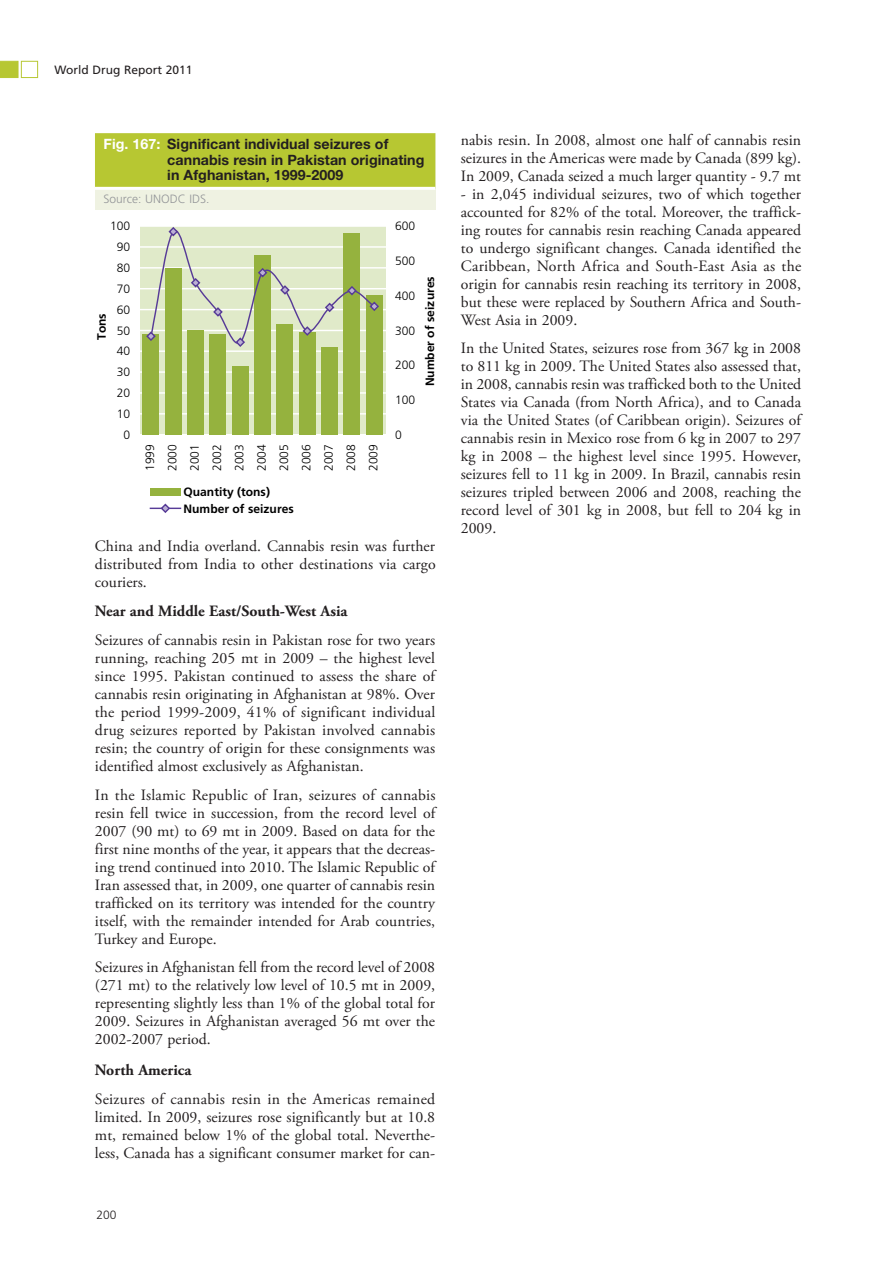
<style>
.page{position:relative;width:894px;height:1264px;background:#fff}
.page>*{position:absolute;margin:0;border:0;box-sizing:border-box;transform-origin:0 0}
.t1{font:15.75px/18px "Adobe Garamond Pro";color:#231f20;text-align:justify}
.t2{font:700 15.75px "Adobe Garamond Pro";color:#231f20}
.t3{font:700 14.25px/15.8px "Helvetica Neue";letter-spacing:.005em;color:#231f20}
.t4{font:300 12px/22.4px "Frutiger";letter-spacing:-.005em;color:#000001;text-align:justify}
.t5{font:700 12px/17.2px "Frutiger";color:#000001}
.t6{font:12px "Frutiger";color:#231f20}
.t7{font:300 12px "Frutiger";color:#939598}
.t8{font:300 12px "Frutiger";color:#231f20}
.s1{color:#fff}
</style>
<div class="page">
<svg style="left:0;top:61px;width:18px;height:17px"></svg>
<div style="left:21px;top:61px;width:17px;height:17px;border:1px solid #b7c732"></div>
<div style="left:95px;top:133px;width:340px;height:76px;background:#eff2e2"></div>
<div style="left:95px;top:133px;width:340px;height:56px;background:#b7c732"></div>
<hr style="left:95px;top:187px;width:340px;height:3px;background:#fff">
<div style="left:140px;top:226px;width:245px;height:209px;background:#e0eac9"></div>
<hr style="left:140px;top:434px;width:245px;height:1px;background:#fff">
<hr style="left:140px;top:413px;width:245px;height:2px;background:#fff">
<hr style="left:140px;top:392px;width:245px;height:2px;background:#fff">
<hr style="left:140px;top:371px;width:245px;height:2px;background:#fff">
<hr style="left:140px;top:350px;width:245px;height:2px;background:#fff">
<hr style="left:140px;top:330px;width:245px;height:1px;background:#fff">
<hr style="left:140px;top:309px;width:245px;height:1px;background:#fff">
<hr style="left:140px;top:288px;width:245px;height:1px;background:#fff">
<hr style="left:140px;top:267px;width:245px;height:2px;background:#fff">
<hr style="left:140px;top:246px;width:245px;height:2px;background:#fff">
<hr style="left:140px;top:225px;width:245px;height:2px;background:#fff">
<div style="left:143px;top:334px;width:16px;height:101px;background:#95b23e"></div>
<div style="left:165px;top:268px;width:16px;height:167px;background:#95b23e"></div>
<div style="left:187px;top:330px;width:16px;height:105px;background:#95b23e"></div>
<div style="left:210px;top:334px;width:16px;height:101px;background:#95b23e"></div>
<div style="left:232px;top:366px;width:16px;height:69px;background:#95b23e"></div>
<div style="left:254px;top:255px;width:16px;height:180px;background:#95b23e"></div>
<div style="left:277px;top:324px;width:16px;height:111px;background:#95b23e"></div>
<div style="left:299px;top:332px;width:16px;height:103px;background:#95b23e"></div>
<div style="left:321px;top:347px;width:16px;height:88px;background:#95b23e"></div>
<div style="left:344px;top:233px;width:16px;height:202px;background:#95b23e"></div>
<div style="left:366px;top:296px;width:16px;height:139px;background:#95b23e"></div>
<svg style="left:145px;top:226px;width:235px;height:122px"></svg>
<div style="left:150px;top:488px;width:30px;height:8px;background:#95b23e"></div>
<hr style="left:150px;top:508px;width:30px;height:1px;background:#573b97">
<svg style="left:159px;top:503px;width:12px;height:10px"></svg>
<p class="t6" style="left:54px;top:63px;width:140px">World Drug Report 2011</p>
<p class="t3" style="left:167px;top:136px;width:258px;text-indent:-64px"><span class="s1">Fig. 167:</span> Significant individual seizures of cannabis resin in Pakistan originating in Afghanistan, 1999-2009</p>
<p class="t7" style="left:103px;top:192px;width:108px">Source: UNODC IDS.</p>
<p class="t4" style="left:110px;top:215px;width:22px">100</p>
<p class="t4" style="left:117px;top:236px;width:15px">90</p>
<p class="t4" style="left:117px;top:257px;width:15px">80</p>
<p class="t5" style="left:93px;top:340px;width:28px;rotate:-90deg">Tons</p>
<p class="t4" style="left:117px;top:278px;width:15px">70</p>
<p class="t4" style="left:117px;top:298px;width:15px">60</p>
<p class="t4" style="left:117px;top:319px;width:15px">50</p>
<p class="t4" style="left:117px;top:340px;width:15px">40</p>
<p class="t4" style="left:117px;top:361px;width:15px">30</p>
<p class="t4" style="left:117px;top:382px;width:15px">20</p>
<p class="t4" style="left:117px;top:403px;width:15px">10</p>
<p class="t4" style="left:123px;top:423px;width:8px">0</p>
<p class="t4" style="left:139px;top:471px;width:28px;rotate:-90deg">1999<br>2000<br>2001<br>2002<br>2003<br>2004<br>2005<br>2006<br>2007<br>2008<br>2009</p>
<p class="t5" style="left:183px;top:483px;width:112px">Quantity (tons)<br>Number of seizures</p>
<p class="t4" style="left:395px;top:215px;width:22px">600</p>
<p class="t4" style="left:395px;top:250px;width:22px">500</p>
<p class="t4" style="left:395px;top:284px;width:22px">400</p>
<p class="t4" style="left:395px;top:319px;width:22px">300</p>
<p class="t4" style="left:395px;top:354px;width:22px">200</p>
<p class="t4" style="left:395px;top:389px;width:22px">100</p>
<p class="t5" style="left:421px;top:386px;width:112px;rotate:-90deg">Number of seizures</p>
<p class="t4" style="left:395px;top:423px;width:8px">0</p>
<p class="t1" style="left:95px;top:538px;width:342px">China and India overland. Cannabis resin was further distributed from India to other destinations via cargo couriers.</p>
<p class="t2" style="left:95px;top:602px;width:254px">Near and Middle East/South-West Asia</p>
<p class="t1" style="left:95px;top:631px;width:342px">Seizures of cannabis resin in Pakistan rose for two years running, reaching 205 mt in 2009 – the highest level since 1995. Pakistan continued to assess the share of cannabis resin originating in Afghanistan at 98%. Over the period 1999-2009, 41% of significant individual drug seizures reported by Pakistan involved cannabis resin; the country of origin for these consignments was identified almost exclusively as Afghanistan.</p>
<p class="t1" style="left:95px;top:786px;width:342px">In the Islamic Republic of Iran, seizures of cannabis resin fell twice in succession, from the record level of 2007 (90 mt) to 69 mt in 2009. Based on data for the first nine months of the year, it appears that the decreas&shy;ing trend continued into 2010. The Islamic Republic of Iran assessed that, in 2009, one quarter of cannabis resin trafficked on its territory was intended for the country itself, with the remainder intended for Arab countries, Turkey and Europe.</p>
<p class="t1" style="left:95px;top:959px;width:342px">Seizures in Afghanistan fell from the record level of 2008 (271 mt) to the relatively low level of 10.5 mt in 2009, representing slightly less than 1% of the global total for 2009. Seizures in Afghanistan averaged 56 mt over the 2002-2007 period.</p>
<p class="t2" style="left:95px;top:1061px;width:98px">North America</p>
<p class="t1" style="left:95px;top:1090px;width:342px">Seizures of cannabis resin in the Americas remained limited. In 2009, seizures rose significantly but at 10.8 mt, remained below 1% of the global total. Neverthe&shy;less, Canada has a significant consumer market for can-</p>
<p class="t8" style="left:96px;top:1208px;width:22px">200</p>
<p class="t1" style="left:461px;top:131px;width:342px">nabis resin. In 2008, almost one half of cannabis resin seizures in the Americas were made by Canada (899 kg).<br>In 2009, Canada seized a much larger quantity - 9.7 mt</p>
<p class="t1" style="left:461px;top:185px;width:342px">- in 2,045 individual seizures, two of which together accounted for 82% of the total. Moreover, the traffick&shy;ing routes for cannabis resin reaching Canada appeared to undergo significant changes. Canada identified the Caribbean, North Africa and South-East Asia as the origin for cannabis resin reaching its territory in 2008, but these were replaced by Southern Africa and South-West Asia in 2009.</p>
<p class="t1" style="left:461px;top:340px;width:342px">In the United States, seizures rose from 367 kg in 2008 to 811 kg in 2009. The United States also assessed that, in 2008, cannabis resin was trafficked both to the United States via Canada (from North Africa), and to Canada via the United States (of Caribbean origin). Seizures of cannabis resin in Mexico rose from 6 kg in 2007 to 297 kg in 2008 – the highest level since 1995. However, seizures fell to 11 kg in 2009. In Brazil, cannabis resin seizures tripled between 2006 and 2008, reaching the record level of 301 kg in 2008, but fell to 204 kg in 2009.</p>
</div>
